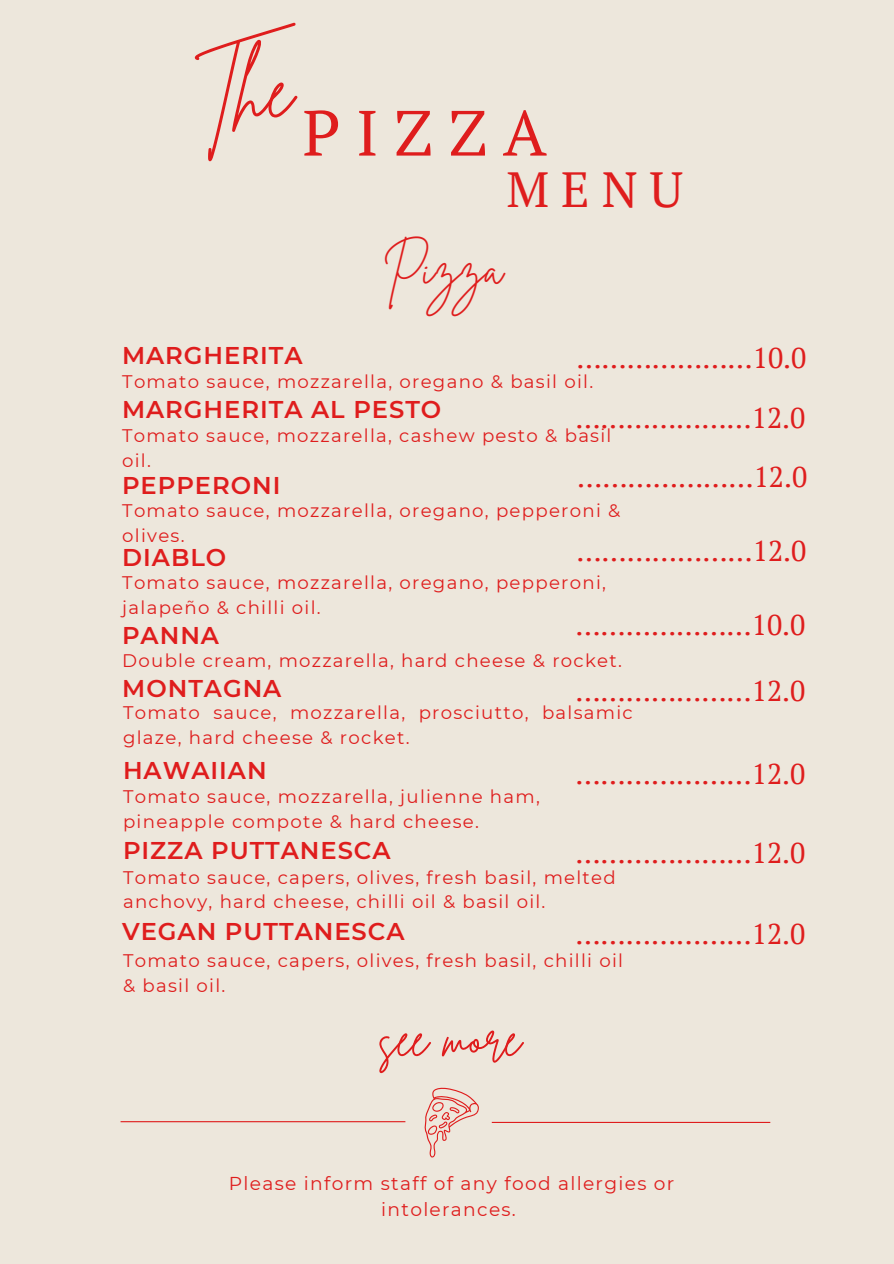
<style>
.page{position:relative;width:894px;height:1264px;background:#fff}
.page>*{position:absolute;margin:0;border:0;box-sizing:border-box;transform-origin:0 0}
.t1{font:77.4px "Brittany Signature";color:#df1d1d}
.t2{font:63.75px "PT Serif";letter-spacing:.245em;color:#df1d1d}
.t3{font:50.55px "Brittany Signature";color:#df1d1d}
.t4{font:49.2px "PT Serif";color:#df1d1d}
.t5{font:45.75px "Brittany Signature";color:#df1d1d}
.t6{font:28.5px "PT Serif";color:#df1d1d}
.t7{font:600 24.15px "Montserrat";letter-spacing:.04em;color:#df1d1d}
.t8{font:18.6px/25.8px "Montserrat";letter-spacing:.07em;color:#df1d1d;text-align:center}
.t9{font:18.15px/24.8px "Montserrat";letter-spacing:.07em;color:#df1d1d}
</style>
<div class="page">
<div style="left:0;top:0;width:893px;height:1263px;background:#ede7dc"></div>
<hr style="left:120px;top:1121px;width:285px;height:1px;background:#df1d1d">
<hr style="left:491px;top:1121px;width:279px;height:1px;background:#df1d1d">
<svg style="left:424px;top:1087px;width:55px;height:70px"></svg>
<h5 class="t1" style="left:195px;top:40px;width:102px">Th e</h5>
<p class="t2" style="left:302px;top:89px;width:245px">PIZZA</p>
<h5 class="t4" style="left:506px;top:156px;width:178px">MENU</h5>
<h5 class="t5" style="left:382px;top:239px;width:121px">Pizza</h5>
<h1 class="t7" style="left:122px;top:340px;width:182px">MARGHERITA</h1>
<h2 class="t9" style="left:122px;top:369px;width:472px">Tomato sauce, mozzarella, oregano &amp; basil oil.</h2>
<h3 class="t7" style="left:122px;top:394px;width:320px">MARGHERITA AL PESTO</h3>
<h4 class="t9" style="left:122px;top:423px;width:491px">Tomato sauce, mozzarella, cashew pesto &amp; basil oil.</h4>
<h5 class="t7" style="left:122px;top:471px;width:160px">PEPPERONI</h5>
<h6 class="t9" style="left:122px;top:498px;width:499px">Tomato sauce, mozzarella, oregano, pepperoni &amp; olives.</h6>
<p class="t7" style="left:122px;top:543px;width:106px">DIABLO</p>
<h6 class="t9" style="left:122px;top:570px;width:485px">Tomato sauce, mozzarella, oregano, pepperoni, jalapeño &amp; chilli oil.</h6>
<p class="t6" style="left:576px;top:338px;width:231px">…………………10.0</p>
<h5 class="t6" style="left:575px;top:398px;width:231px">…………………12.0</h5>
<h6 class="t6" style="left:577px;top:457px;width:231px">…………………12.0</h6>
<p class="t6" style="left:576px;top:531px;width:231px">…………………12.0</p>
<h6 class="t6" style="left:575px;top:605px;width:231px">…………………10.0</h6>
<h6 class="t7" style="left:122px;top:620px;width:98px">PANNA</h6>
<p class="t9" style="left:122px;top:648px;width:501px">Double cream, mozzarella, hard cheese &amp; rocket.</p>
<h5 class="t7" style="left:122px;top:673px;width:161px">MONTAGNA</h5>
<h5 class="t6" style="left:575px;top:671px;width:231px">…………………12.0</h5>
<p class="t9" style="left:123px;top:700px;width:511px">Tomato sauce, mozzarella, prosciutto, balsamic glaze, hard cheese &amp; rocket.</p>
<h5 class="t7" style="left:123px;top:755px;width:145px">HAWAIIAN</h5>
<p class="t9" style="left:123px;top:784px;width:418px">Tomato sauce, mozzarella, julienne ham, pineapple compote &amp; hard cheese.</p>
<p class="t6" style="left:575px;top:754px;width:231px">…………………12.0</p>
<h6 class="t7" style="left:123px;top:835px;width:269px">PIZZA PUTTANESCA</h6>
<p class="t9" style="left:123px;top:864px;width:494px">Tomato sauce, capers, olives, fresh basil, melted anchovy, hard cheese, chilli oil &amp; basil oil.</p>
<h6 class="t7" style="left:122px;top:916px;width:284px">VEGAN PUTTANESCA</h6>
<h5 class="t9" style="left:123px;top:948px;width:501px">Tomato sauce, capers, olives, fresh basil, chilli oil &amp; basil oil.</h5>
<h4 class="t6" style="left:575px;top:833px;width:231px">…………………12.0</h4>
<p class="t6" style="left:575px;top:914px;width:231px">…………………12.0</p>
<h6 class="t3" style="left:378px;top:1005px;width:144px">see more</h6>
<h6 class="t8" style="left:229px;top:1170px;width:447px">Please inform staff of any food allergies or intolerances.</h6>
</div>
